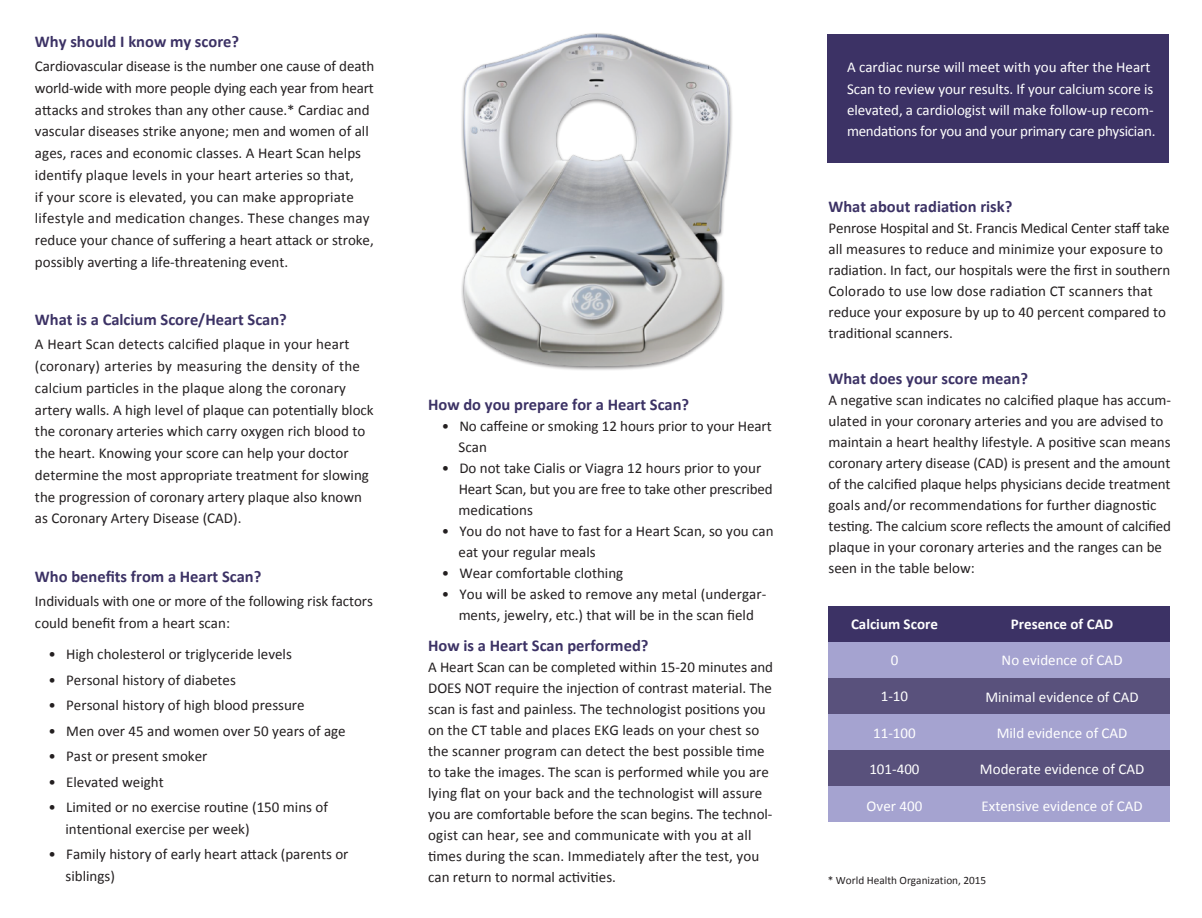
<style>
.page{position:relative;width:1202px;height:918px;background:#fff}
.page>*{position:absolute;margin:0;border:0;box-sizing:border-box;transform-origin:0 0}
.t1{font:700 16.5px "Calibri";color:#3c3265}
.t2{font:15px/21px "Calibri";color:#231f20}
.t3{font:15px/21.3px "Calibri";color:#fff}
.t4{font:700 15px "Calibri";color:#fff}
.t5{font:11.25px "Calibri";color:#231f20}
</style>
<div class="page">
<img style="left:461px;top:33px;width:271px;height:337px">
<div style="left:827px;top:35px;width:341px;height:128px;background:#3c3265"></div>
<div style="left:828px;top:606px;width:342px;height:206px;background:#59517c"></div>
<div style="left:828px;top:642px;width:342px;height:36px;background:#a5a3d0"></div>
<div style="left:828px;top:714px;width:342px;height:36px;background:#a5a3d0"></div>
<div style="left:828px;top:786px;width:342px;height:36px;background:#a5a3d0"></div>
<div style="left:828px;top:606px;width:342px;height:36px;background:#3c3265"></div>
<p class="t1" style="left:35px;top:31px;width:206px">Why should I know my score?</p>
<p class="t2" style="left:35px;top:55px;width:341px;line-height:21.8px">Cardiovascular disease is the number one cause of death world-wide with more people dying each year from heart attacks and strokes than any other cause.* Cardiac and vascular diseases strike anyone; men and women of all ages, races and economic classes. A Heart Scan helps identify plaque levels in your heart arteries so that,<br>if your score is elevated, you can make appropriate lifestyle and medication changes. These changes may reduce your chance of suffering a heart attack or stroke, possibly averting a life-threatening event.</p>
<p class="t1" style="left:35px;top:309px;width:253px">What is a Calcium Score/Heart Scan?</p>
<p class="t2" style="left:35px;top:333px;width:340px;line-height:21.8px">A Heart Scan detects calcified plaque in your heart (coronary) arteries by measuring the density of the calcium particles in the plaque along the coronary artery walls. A high level of plaque can potentially block the coronary arteries which carry oxygen rich blood to the heart. Knowing your score can help your doctor determine the most appropriate treatment for slowing the progression of coronary artery plaque also known as Coronary Artery Disease (CAD).</p>
<p class="t1" style="left:35px;top:566px;width:228px">Who benefits from a Heart Scan?</p>
<p class="t2" style="left:35px;top:590px;width:339px;line-height:21.8px">Individuals with one or more of the following risk factors could benefit from a heart scan:</p>
<p class="t2" style="left:49px;top:644px;width:245px">• High cholesterol or triglyceride levels</p>
<p class="t2" style="left:49px;top:669px;width:189px">• Personal history of diabetes</p>
<p class="t2" style="left:49px;top:695px;width:258px">• Personal history of high blood pressure</p>
<p class="t2" style="left:49px;top:720px;width:299px">• Men over 45 and women over 50 years of age</p>
<p class="t2" style="left:49px;top:746px;width:160px">• Past or present smoker</p>
<p class="t2" style="left:49px;top:771px;width:117px">• Elevated weight</p>
<p class="t2" style="left:65px;top:796px;width:264px;line-height:21.8px;text-indent:-17px">• Limited or no exercise routine (150 mins of intentional exercise per week)</p>
<p class="t2" style="left:65px;top:843px;width:284px;line-height:21.8px;text-indent:-17px">• Family history of early heart attack (parents or siblings)</p>
<p class="t1" style="left:428px;top:394px;width:263px">How do you prepare for a Heart Scan?</p>
<p class="t2" style="left:459px;top:415px;width:315px;text-indent:-17px">• No caffeine or smoking 12 hours prior to your Heart<br>Scan</p>
<p class="t2" style="left:459px;top:457px;width:315px;text-indent:-17px">• Do not take Cialis or Viagra 12 hours prior to your<br>Heart Scan, but you are free to take other prescribed medications</p>
<p class="t2" style="left:459px;top:520px;width:316px;text-indent:-17px">• You do not have to fast for a Heart Scan, so you can eat your regular meals</p>
<p class="t2" style="left:442px;top:562px;width:183px">• Wear comfortable clothing</p>
<p class="t2" style="left:442px;top:583px;width:326px;text-align:center">• You will be asked to remove any metal (undergar&shy;ments, jewelry, etc.) that will be in the scan field</p>
<p class="t1" style="left:428px;top:635px;width:222px">How is a Heart Scan performed?</p>
<p class="t2" style="left:428px;top:657px;width:346px">A Heart Scan can be completed within 15-20 minutes and DOES NOT require the injection of contrast material. The scan is fast and painless. The technologist positions you on the CT table and places EKG leads on your chest so the scanner program can detect the best possible time to take the images. The scan is performed while you are lying flat on your back and the technologist will assure you are comfortable before the scan begins. The technol&shy;ogist can hear, see and communicate with you at all times during the scan. Immediately after the test, you can return to normal activities.</p>
<p class="t3" style="left:847px;top:57px;width:310px">A cardiac nurse will meet with you after the Heart Scan to review your results. If your calcium score is elevated, a cardiologist will make follow-up recom&shy;mendations for you and your primary care physician.</p>
<p class="t1" style="left:828px;top:196px;width:185px">What about radiation risk?</p>
<p class="t2" style="left:828px;top:217px;width:343px">Penrose Hospital and St. Francis Medical Center staff take all measures to reduce and minimize your exposure to radiation. In fact, our hospitals were the first in southern Colorado to use low dose radiation CT scanners that reduce your exposure by up to 40 percent compared to traditional scanners.</p>
<p class="t1" style="left:828px;top:368px;width:201px">What does your score mean?</p>
<p class="t2" style="left:828px;top:390px;width:344px">A negative scan indicates no calcified plaque has accum&shy;ulated in your coronary arteries and you are advised to maintain a heart healthy lifestyle. A positive scan means coronary artery disease (CAD) is present and the amount of the calcified plaque helps physicians decide treatment goals and/or recommendations for further diagnostic testing. The calcium score reflects the amount of calcified plaque in your coronary arteries and the ranges can be seen in the table below:</p>
<p class="t4" style="left:851px;top:614px;width:88px">Calcium Score</p>
<p class="t3" style="left:890px;top:649px;width:9px">0</p>
<p class="t3" style="left:881px;top:686px;width:29px">1-10</p>
<p class="t3" style="left:873px;top:722px;width:44px">11-100</p>
<p class="t3" style="left:869px;top:759px;width:52px">101-400</p>
<p class="t3" style="left:866px;top:795px;width:57px">Over 400</p>
<p class="t4" style="left:1011px;top:614px;width:104px">Presence of CAD</p>
<p class="t3" style="left:1001px;top:650px;width:122px">No evidence of CAD</p>
<p class="t3" style="left:985px;top:686px;width:155px">Minimal evidence of CAD</p>
<p class="t3" style="left:996px;top:722px;width:132px">Mild evidence of CAD</p>
<p class="t3" style="left:980px;top:759px;width:166px">Moderate evidence of CAD</p>
<p class="t3" style="left:981px;top:795px;width:163px">Extensive evidence of CAD</p>
<p class="t5" style="left:828px;top:873px;width:160px">* World Health Organization, 2015</p>
</div>
